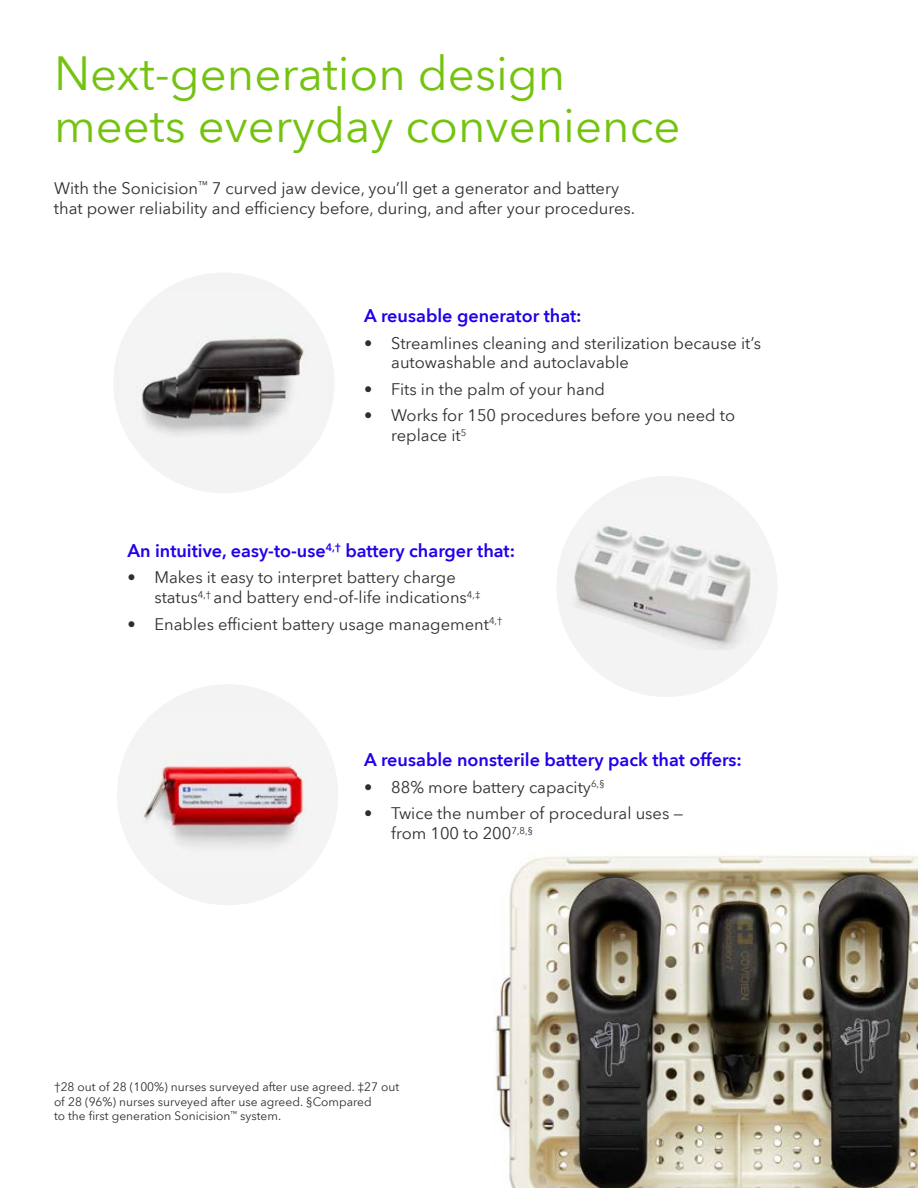
<style>
.page{position:relative;width:918px;height:1188px;background:#fff}
.page>*{position:absolute;margin:0;border:0;box-sizing:border-box;transform-origin:0 0}
.t1{font:47.4px/52.5px "Avenir Next World";color:#74c30f}
.t2{font:600 18px "Avenir Next World";color:#2000ea}
.t3{font:16.5px/19.8px "Avenir Next World";color:#2e2e2e}
.t4{font:12px/14.4px "Avenir Next World";color:#2e2e2e}
</style>
<div class="page">
<img style="left:493px;top:855px;width:425px;height:333px">
<div style="left:113px;top:272px;width:221px;height:221px;background:#f3f3f3;border-radius:50%"></div>
<img style="left:142px;top:338px;width:184px;height:102px">
<div style="left:117px;top:684px;width:221px;height:221px;background:#f3f3f3;border-radius:50%"></div>
<img style="left:144px;top:765px;width:185px;height:103px">
<div style="left:556px;top:476px;width:221px;height:221px;background:#f3f3f3;border-radius:50%"></div>
<img style="left:574px;top:503px;width:203px;height:147px">
<h1 class="t1" style="left:54px;top:48px;width:628px">Next-generation design meets everyday convenience</h1>
<p class="t3" style="left:54px;top:178px;width:583px">With the Sonicision<sup>™</sup> 7 curved jaw device, you’ll get a generator and battery that power reliability and efficiency before, during, and after your procedures.</p>
<p class="t2" style="left:364px;top:305px;width:219px">A reusable generator that:</p>
<p class="t3" style="left:391px;top:333px;width:371px;text-indent:-27px">• Streamlines cleaning and sterilization because it’s autowashable and autoclavable</p>
<p class="t3" style="left:364px;top:379px;width:242px">• Fits in the palm of your hand</p>
<p class="t3" style="left:391px;top:406px;width:345px;text-indent:-27px">• Works for 150 procedures before you need to replace it<sup>5</sup></p>
<p class="t2" style="left:127px;top:540px;width:389px">An intuitive, easy-to-use<sup>4,†</sup> battery charger that:</p>
<p class="t3" style="left:154px;top:568px;width:327px;text-indent:-27px">• Makes it easy to interpret battery charge status<sup>4,†</sup> and battery end-of-life indications<sup>4,‡</sup></p>
<p class="t3" style="left:127px;top:614px;width:377px">• Enables efficient battery usage management<sup>4,†</sup></p>
<p class="t2" style="left:364px;top:750px;width:379px">A reusable nonsterile battery pack that offers:</p>
<p class="t3" style="left:364px;top:777px;width:242px">• 88% more battery capacity<sup>6,§</sup></p>
<p class="t3" style="left:391px;top:804px;width:294px;text-indent:-27px">• Twice the number of procedural uses — from 100 to 200<sup>7,8,§</sup></p>
<p class="t4" style="left:54px;top:1080px;width:347px">†28 out of 28 (100%) nurses surveyed after use agreed. ‡27 out of 28 (96%) nurses surveyed after use agreed. §Compared<br>to the first generation Sonicision<sup>™</sup> system.</p>
</div>
